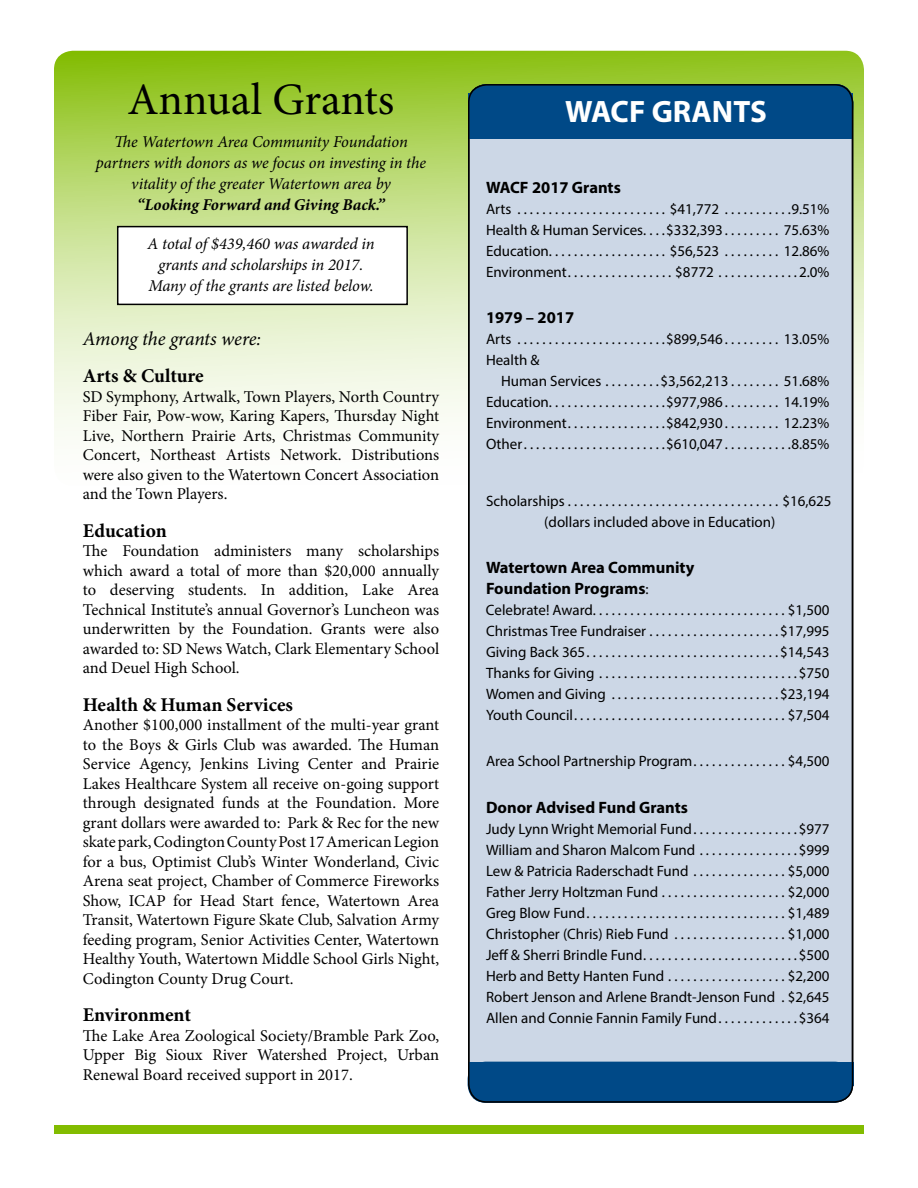
<style>
.page{position:relative;width:918px;height:1188px;background:#fff}
.page>*{position:absolute;margin:0;border:0;box-sizing:border-box;transform-origin:0 0}
.t1{font:45px "Minion Pro";color:#000}
.t2{font:700 31.05px "Myriad Pro";color:#fff}
.t3{font:700 19.5px "Minion Pro";color:#000}
.t4{font:italic 19.5px "Minion Pro";letter-spacing:-.01em;color:#000}
.t5{font:16.5px/19.5px "Minion Pro";color:#000;text-align:justify}
.t6{font:italic 16.5px/21px "Minion Pro";letter-spacing:-.01em;color:#000;text-align:center}
.t7{font:700 16.5px/21px "Myriad Pro";color:#000}
.t8{font:italic 700 16.5px "Minion Pro";letter-spacing:-.005em;color:#000}
.t9{font:15px/21px "Myriad Pro";color:#000;text-align:justify}
.s1{font-weight:400;font-size:15px}
</style>
<div class="page">
<div style="left:54px;top:1125px;width:810px;height:9px;background:#82bc00"></div>
<svg style="left:54px;top:51px;width:810px;height:435px"></svg>
<div style="left:469px;top:85px;width:384px;height:1017px;background:#ccd7e6;border-radius:18px"></div>
<div style="left:469px;top:84px;width:384px;height:41px;background:#004987;border-radius:18px"></div>
<div style="left:468px;top:93px;width:385px;height:45px;background:#004987"></div>
<div style="left:468px;top:1062px;width:384px;height:41px;background:#004987;border-radius:18px"></div>
<div style="left:468px;top:84px;width:385px;height:1019px;border:2px solid #000;border-radius:18px"></div>
<div style="left:118px;top:227px;width:289px;height:77px;background:#fff"></div>
<div style="left:117px;top:226px;width:291px;height:79px;border:2px solid #000"></div>
<h1 class="t1" style="left:128px;top:69px;width:268px">Annual Grants</h1>
<p class="t6" style="left:96px;top:131px;width:332px">The Watertown Area Community Foundation partners with donors as we focus on investing in the vitality of the greater Watertown area by</p>
<p class="t8" style="left:137px;top:193px;width:249px">“Looking Forward and Giving Back.”</p>
<p class="t6" style="left:147px;top:233px;width:229px">A total of $439,460 was awarded in grants and scholarships in 2017.<br>Many of the grants are listed below.</p>
<h3 class="t4" style="left:83px;top:325px;width:180px">Among the grants were:</h3>
<h3 class="t3" style="left:83px;top:362px;width:122px">Arts &amp; Culture</h3>
<p class="t5" style="left:83px;top:387px;width:358px">SD Symphony, Artwalk, Town Players, North Country Fiber Fair, Pow-wow, Karing Kapers, Thursday Night Live, Northern Prairie Arts, Christmas Community Concert, Northeast Artists Network. Distributions were also given to the Watertown Concert Association and the Town Players.</p>
<h3 class="t3" style="left:83px;top:517px;width:85px">Education</h3>
<p class="t5" style="left:83px;top:541px;width:358px">The Foundation administers many scholarships which award a total of more than $20,000 annually to deserving students. In addition, Lake Area Technical Institute’s annual Governor’s Luncheon was underwritten by the Foundation. Grants were also awarded to: SD News Watch, Clark Elementary School and Deuel High School.</p>
<h3 class="t3" style="left:83px;top:691px;width:212px">Health &amp; Human Services</h3>
<p class="t5" style="left:83px;top:715px;width:358px">Another $100,000 installment of the multi-year grant to the Boys &amp; Girls Club was awarded. The Human Service Agency, Jenkins Living Center and Prairie Lakes Healthcare System all receive on-going support through designated funds at the Foundation. More grant dollars were awarded to: Park &amp; Rec for the new skate park, Codington County Post 17 American Legion for a bus, Optimist Club’s Winter Wonderland, Civic Arena seat project, Chamber of Commerce Fireworks Show, ICAP for Head Start fence, Watertown Area Transit, Watertown Figure Skate Club, Salvation Army feeding program, Senior Activities Center, Watertown Healthy Youth, Watertown Middle School Girls Night, Codington County Drug Court.</p>
<h3 class="t3" style="left:83px;top:1001px;width:110px">Environment</h3>
<p class="t5" style="left:83px;top:1026px;width:358px">The Lake Area Zoological Society/Bramble Park Zoo, Upper Big Sioux River Watershed Project, Urban Renewal Board received support in 2017.</p>
<h2 class="t2" style="left:565px;top:91px;width:203px">WACF GRANTS</h2>
<p class="t7" style="left:486px;top:176px;width:136px">WACF 2017 Grants</p>
<p class="t9" style="left:486px;top:198px;width:345px">Arts . . . . . . . . . . . . . . . . . . . . . . . . $41,772 . . . . . . . . . . 9.51% Health &amp; Human Services. . . .$332,393 . . . . . . . . . 75.63% Education................... $56,523 . . . . . . . . . 12.86% Environment . . . . . . . . . . . . . . . . . $8772 . . . . . . . . . . . . 2.0%</p>
<p class="t7" style="left:486px;top:306px;width:90px">1979 – 2017</p>
<p class="t9" style="left:486px;top:328px;width:345px">Arts . . . . . . . . . . . . . . . . . . . . . . . $899,546 . . . . . . . . . 13.05%<br>Health &amp;</p>
<p class="t9" style="left:486px;top:370px;width:345px;text-indent:15px">Human Services . . . . . . . . $3,562,213 . . . . . . . . 51.68% Education. . . . . . . . . . . . . . . . . . .$977,986 . . . . . . . . . 14.19% Environment . . . . . . . . . . . . . . . $842,930 . . . . . . . . . 12.23% Other . . . . . . . . . . . . . . . . . . . . . . $610,047 . . . . . . . . . . 8.85%</p>
<p class="t9" style="left:486px;top:490px;width:347px;text-align:center">Scholarships . . . . . . . . . . . . . . . . . . . . . . . . . . . . . . . . . . $16,625 (dollars included above in Education)</p>
<p class="t7" style="left:486px;top:557px;width:210px">Watertown Area Community<br>Foundation Programs<span class="s1">:</span></p>
<p class="t9" style="left:486px;top:599px;width:345px">Celebrate! Award.................. ..............$1,500<br>Christmas Tree Fundraiser . . . . . . . . . . . . . . . . . . . . $17,995<br>Giving Back 365 . . . . . . . . . . . . . . . . . . . . . . . . . . . . . . $14,543<br>Thanks for Giving . . . . . . . . . . . . . . . . . . . . . . . . . . . . . . . $750<br>Women and Giving . . . . . . . . . . . . . . . . . . . . . . . . . . $23,194<br>Youth Council . . . . . . . . . . . . . . . . . . . . . . . . . . . . . . . . . . $7,504</p>
<p class="t9" style="left:486px;top:751px;width:345px">Area School Partnership Program . . . . . . . . . . . . . . . $4,500</p>
<p class="t7" style="left:486px;top:796px;width:204px">Donor Advised Fund Grants</p>
<p class="t9" style="left:486px;top:818px;width:345px">Judy Lynn Wright Memorial Fund . . . . . . . . . . . . . . . . $977<br>William and Sharon Malcom Fund . . . . . . . . . . . . . . . $999<br>Lew &amp; Patricia Raderschadt Fund . . . . . . . . . . . . . . . $5,000<br>Father Jerry Holtzman Fund . . . . . . . . . . . . . . . . . . . . $2,000<br>Greg Blow Fund . . . . . . . . . . . . . . . . . . . . . . . . . . . . . . . . $1,489<br>Christopher (Chris) Rieb Fund . . . . . . . . . . . . . . . . . . $1,000<br>Jeff &amp; Sherri Brindle Fund . . . . . . . . . . . . . . . . . . . . . . . . $500<br>Herb and Betty Hanten Fund . . . . . . . . . . . . . . . . . . . $2,200<br>Robert Jenson and Arlene Brandt-Jenson Fund . $2,645<br>Allen and Connie Fannin Family Fund . . . . . . . . . . . . $364</p>
</div>
